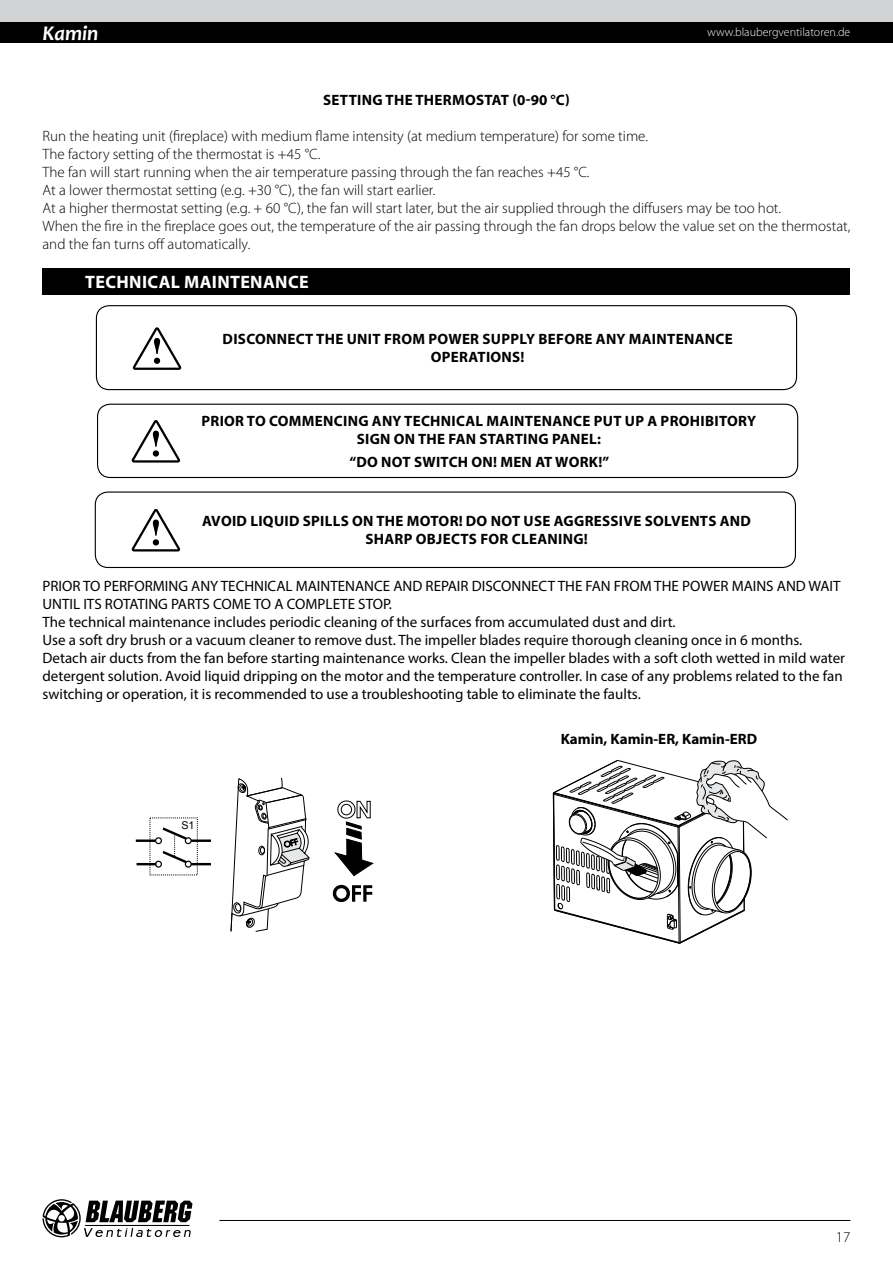
<style>
.page{position:relative;width:893px;height:1263px;background:#fff}
.page>*{position:absolute;margin:0;border:0;box-sizing:border-box;transform-origin:0 0}
.t1{font:italic 700 21px "Candara";color:#fff}
.t2{font:700 18px "Myriad Pro";letter-spacing:.02em;color:#fff}
.t3{font:15px/18px "Myriad Pro";color:#000}
.t4{font:300 15px/18px "Myriad Pro";color:#000}
.t5{font:700 15px/18px "Myriad Pro";letter-spacing:.02em;color:#000;text-align:center}
.t6{font:700 15px "Myriad Pro";color:#000}
.t7{font:300 12px "Myriad Pro";color:#fff}
.t8{font:10.8px "Arial";color:#000}
</style>
<div class="page">
<div style="left:0;top:21px;width:893px;height:22px;background:#000"></div>
<svg style="left:43px;top:1199px;width:149px;height:38px"></svg>
<hr style="left:219px;top:1220px;width:631px;height:1px;background:#000">
<div style="left:0;top:0;width:893px;height:21px;background:#d1d3d4"></div>
<hr style="left:191px;top:863px;width:20px;height:2px;background:#000">
<hr style="left:191px;top:839px;width:20px;height:3px;background:#000">
<svg style="left:137px;top:825px;width:55px;height:43px"></svg>
<hr style="left:136px;top:839px;width:20px;height:3px;background:#000">
<svg style="left:334px;top:800px;width:40px;height:77px"></svg>
<svg style="left:333px;top:885px;width:39px;height:17px"></svg>
<svg style="left:231px;top:777px;width:79px;height:155px"></svg>
<svg style="left:553px;top:760px;width:235px;height:184px"></svg>
<div style="left:43px;top:268px;width:807px;height:26px;background:#000"></div>
<div style="left:96px;top:305px;width:701px;height:85px;border:1px solid #000;border-radius:13px"></div>
<div style="left:95px;top:491px;width:701px;height:77px;border:1px solid #000;border-radius:13px"></div>
<div style="left:97px;top:404px;width:701px;height:74px;border:1px solid #000;border-radius:13px"></div>
<svg style="left:133px;top:327px;width:48px;height:43px"></svg>
<svg style="left:132px;top:509px;width:48px;height:42px"></svg>
<svg style="left:132px;top:420px;width:48px;height:42px"></svg>
<h1 class="t1" style="left:43px;top:20px;width:57px">Kamin</h1>
<p class="t7" style="left:707px;top:26px;width:145px">www.blaubergventilatoren.de</p>
<p class="t5" style="left:323px;top:90px;width:248px">SETTING THE THERMOSTAT (0-90 °C)</p>
<p class="t4" style="left:43px;top:127px;width:809px">Run the heating unit (fireplace) with medium flame intensity (at medium temperature) for some time.<br>The factory setting of the thermostat is +45 °C.<br>The fan will start running when the air temperature passing through the fan reaches +45 °C.<br>At a lower thermostat setting (e.g. +30 °C), the fan will start earlier.<br>At a higher thermostat setting (e.g. + 60 °C), the fan will start later, but the air supplied through the diffusers may be too hot.<br>When the fire in the fireplace goes out, the temperature of the air passing through the fan drops below the value set on the thermostat, and the fan turns off automatically.</p>
<p class="t2" style="left:85px;top:270px;width:225px">TECHNICAL MAINTENANCE</p>
<p class="t5" style="left:223px;top:330px;width:512px">DISCONNECT THE UNIT FROM POWER SUPPLY BEFORE ANY MAINTENANCE<br>OPERATIONS!</p>
<p class="t5" style="left:201px;top:412px;width:556px">PRIOR TO COMMENCING ANY TECHNICAL MAINTENANCE PUT UP A PROHIBITORY<br>SIGN ON THE FAN STARTING PANEL:</p>
<p class="t5" style="left:349px;top:452px;width:261px">“DO NOT SWITCH ON! MEN AT WORK!”</p>
<p class="t5" style="left:202px;top:512px;width:550px">AVOID LIQUID SPILLS ON THE MOTOR! DO NOT USE AGGRESSIVE SOLVENTS AND<br>SHARP OBJECTS FOR CLEANING!</p>
<p class="t3" style="left:43px;top:576px;width:804px">PRIOR TO PERFORMING ANY TECHNICAL MAINTENANCE AND REPAIR DISCONNECT THE FAN FROM THE POWER MAINS AND WAIT UNTIL ITS ROTATING PARTS COME TO A COMPLETE STOP.<br>The technical maintenance includes periodic cleaning of the surfaces from accumulated dust and dirt.<br>Use a soft dry brush or a vacuum cleaner to remove dust. The impeller blades require thorough cleaning once in 6 months.<br>Detach air ducts from the fan before starting maintenance works. Clean the impeller blades with a soft cloth wetted in mild water detergent solution. Avoid liquid dripping on the motor and the temperature controller. In case of any problems related to the fan switching or operation, it is recommended to use a troubleshooting table to eliminate the faults.</p>
<p class="t6" style="left:561px;top:729px;width:198px">Kamin, Kamin-ER, Kamin-ERD</p>
<p class="t8" style="left:181px;top:818px;width:15px">S1</p>
<p class="t4" style="left:836px;top:1228px;width:16px">17</p>
</div>
